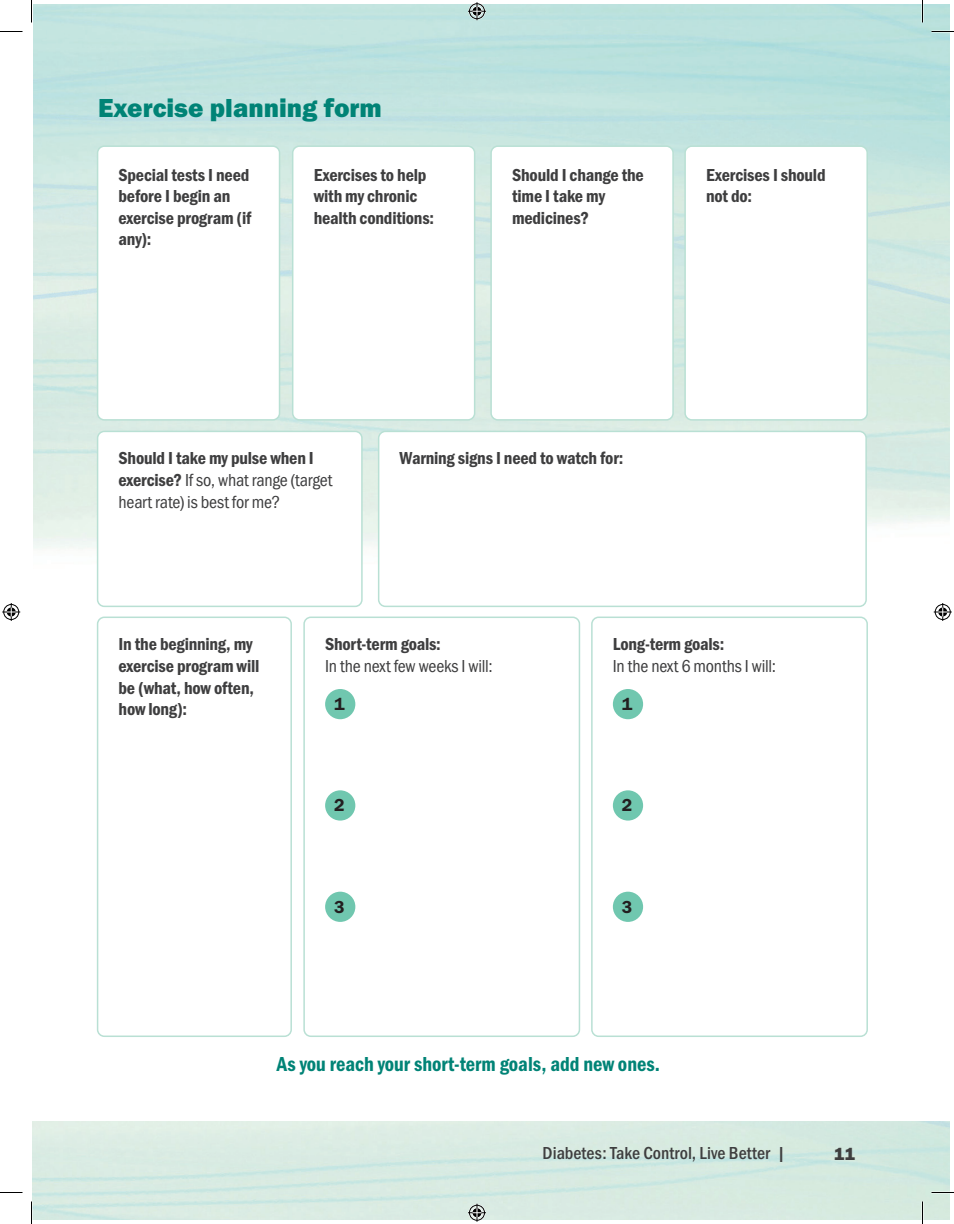
<style>
.page{position:relative;width:954px;height:1224px;background:#fff}
.page>*{position:absolute;margin:0;border:0;box-sizing:border-box;transform-origin:0 0}
.t1{font:27px "Franklin Gothic URW Hea";color:#008376}
.t2{font:21px "Franklin Gothic URW Con Dem";color:#008376}
.t3{font:18px/21.6px "Franklin Gothic URW Con Dem";letter-spacing:-.01em;color:#3e3e3f}
.t4{font:18px/21.6px "Franklin Gothic URW Cond";letter-spacing:-.01em;color:#3e3e3f}
.t5{font:500 18px "Franklin Gothic URW Cond";color:#3e3e3f}
.t6{font:18px "Franklin Gothic URW Dem";color:#231f20}
.t7{font:18px "Franklin Gothic URW Hea";color:#3e3e3f}
.s1{font-family:"Franklin Gothic URW Con Dem"}
</style>
<div class="page">
<div style="left:97px;top:145px;width:183px;height:276px;border:2px solid #b9e0d4;border-radius:7px"></div>
<div style="left:684px;top:145px;width:184px;height:276px;border:2px solid #b9e0d4;border-radius:7px"></div>
<div style="left:97px;top:431px;width:266px;height:176px;border:2px solid #b9e0d4;border-radius:7px"></div>
<div style="left:292px;top:145px;width:183px;height:276px;border:2px solid #b9e0d4;border-radius:7px"></div>
<div style="left:490px;top:145px;width:184px;height:276px;border:2px solid #b9e0d4;border-radius:7px"></div>
<div style="left:378px;top:431px;width:489px;height:176px;border:2px solid #b9e0d4;border-radius:7px"></div>
<div style="left:613px;top:689px;width:30px;height:30px;background:#70c7af;border-radius:50%"></div>
<div style="left:613px;top:790px;width:30px;height:31px;background:#70c7af;border-radius:50%"></div>
<div style="left:613px;top:892px;width:30px;height:30px;background:#70c7af;border-radius:50%"></div>
<div style="left:591px;top:617px;width:277px;height:420px;border:2px solid #b9e0d4;border-radius:7px"></div>
<div style="left:325px;top:689px;width:30px;height:30px;background:#70c7af;border-radius:50%"></div>
<div style="left:325px;top:790px;width:30px;height:31px;background:#70c7af;border-radius:50%"></div>
<div style="left:325px;top:892px;width:30px;height:30px;background:#70c7af;border-radius:50%"></div>
<div style="left:303px;top:617px;width:277px;height:420px;border:2px solid #b9e0d4;border-radius:7px"></div>
<div style="left:97px;top:617px;width:195px;height:420px;border:2px solid #b9e0d4;border-radius:7px"></div>
<svg style="left:0;top:31px;width:22px;height:1px"></svg>
<svg style="left:932px;top:31px;width:22px;height:1px"></svg>
<svg style="left:0;top:1192px;width:22px;height:1px"></svg>
<svg style="left:932px;top:1192px;width:22px;height:1px"></svg>
<svg style="left:31px;top:0;width:1px;height:22px"></svg>
<svg style="left:31px;top:1202px;width:1px;height:22px"></svg>
<svg style="left:922px;top:0;width:1px;height:22px"></svg>
<svg style="left:922px;top:1202px;width:1px;height:22px"></svg>
<svg style="left:468px;top:2px;width:18px;height:18px"></svg>
<svg style="left:468px;top:1204px;width:18px;height:18px"></svg>
<svg style="left:2px;top:603px;width:18px;height:18px"></svg>
<svg style="left:934px;top:603px;width:18px;height:18px"></svg>
<h1 class="t1" style="left:98px;top:90px;width:285px">Exercise planning form</h1>
<p class="t3" style="left:119px;top:163px;width:134px">Special tests I need before I begin an exercise program (if any):</p>
<p class="t3" style="left:706px;top:163px;width:121px">Exercises I should not do:</p>
<p class="t3" style="left:314px;top:163px;width:122px">Exercises to help with my chronic health conditions:</p>
<p class="t3" style="left:512px;top:163px;width:133px">Should I change the time I take my medicines?</p>
<p class="t3" style="left:119px;top:447px;width:197px">Should I take my pulse when I</p>
<p class="t4" style="left:119px;top:468px;width:215px"><span class="s1">exercise?</span> If so, what range (target heart rate) is best for me?</p>
<p class="t3" style="left:400px;top:447px;width:225px">Warning signs I need to watch for:</p>
<p class="t3" style="left:119px;top:633px;width:142px">In the beginning, my exercise program will be (what, how often, how long):</p>
<p class="t3" style="left:325px;top:633px;width:117px">Short-term goals:</p>
<p class="t4" style="left:325px;top:654px;width:169px">In the next few weeks I will:</p>
<p class="t6" style="left:334px;top:693px;width:12px">1</p>
<p class="t6" style="left:334px;top:794px;width:12px">2</p>
<p class="t6" style="left:334px;top:896px;width:12px">3</p>
<p class="t3" style="left:613px;top:633px;width:113px">Long-term goals:</p>
<p class="t4" style="left:613px;top:654px;width:165px">In the next 6 months I will:</p>
<p class="t6" style="left:622px;top:693px;width:12px">1</p>
<p class="t6" style="left:622px;top:794px;width:12px">2</p>
<p class="t6" style="left:622px;top:896px;width:12px">3</p>
<p class="t2" style="left:277px;top:1050px;width:385px">As you reach your short-term goals, add new ones.</p>
<p class="t5" style="left:543px;top:1140px;width:245px">Diabetes: Take Control, Live Better |</p>
<p class="t7" style="left:834px;top:1143px;width:23px">11</p>
</div>
